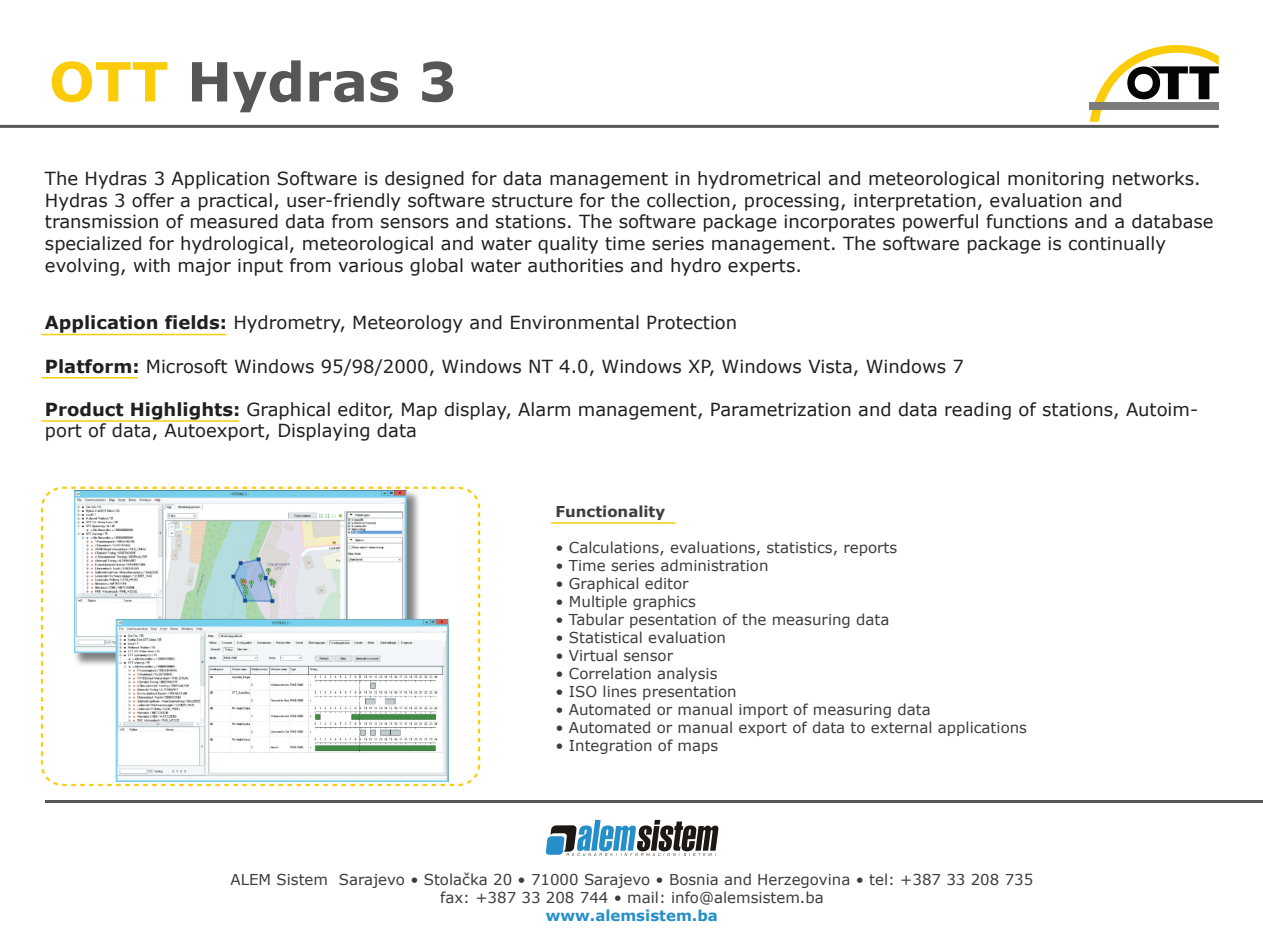
<style>
.page{position:relative;width:1263px;height:931px;background:#fff}
.page>*{position:absolute;margin:0;border:0;box-sizing:border-box;transform-origin:0 0}
.t1{font:700 54px "Verdana";color:#565656}
.t2{font:18px/21.6px "Verdana";color:#231f20}
.t3{font:15px/18px "Verdana";color:#3c3d3d;text-align:center}
.t4{font:700 15px "Verdana";color:#268fc9}
.t5{font:700 15px "Verdana";color:#3c3d3d}
.s1{color:#fccc0a}
.s2{font-weight:700}
</style>
<div class="page">
<hr style="left:0;top:125px;width:1219px;height:3px;background:#565656">
<div style="left:1089px;top:102px;width:130px;height:8px;background:#7c7c7b"></div>
<svg style="left:1090px;top:45px;width:129px;height:77px"></svg>
<hr style="left:41px;top:334px;width:185px;height:1px;background:#fccc0e">
<hr style="left:41px;top:377px;width:97px;height:1px;background:#fccc0e">
<hr style="left:41px;top:420px;width:198px;height:1px;background:#fccc0e">
<hr style="left:45px;top:800px;width:1218px;height:3px;background:#565656">
<div style="left:41px;top:486px;width:439px;height:300px;border:2px dashed #fccc0e;border-radius:21px"></div>
<hr style="left:551px;top:522px;width:124px;height:1px;background:#fccc0e">
<img style="left:74px;top:491px;width:374px;height:290px">
<svg style="left:546px;top:819px;width:172px;height:36px"></svg>
<h1 class="t1" style="left:49px;top:44px;width:409px"><span class="s1">OTT</span> Hydras 3</h1>
<p class="t2" style="left:45px;top:167px;width:1170px">The Hydras 3 Application Software is designed for data management in hydrometrical and meteorological monitoring networks.<br>Hydras 3 offer a practical, user-friendly software structure for the collection, processing, interpretation, evaluation and transmission of measured data from sensors and stations. The software package incorporates powerful functions and a database specialized for hydrological, meteorological and water quality time series management. The software package is continually evolving, with major input from various global water authorities and hydro experts.</p>
<p class="t2" style="left:45px;top:312px;width:694px"><span class="s2">Application fields:</span> Hydrometry, Meteorology and Environmental Protection</p>
<p class="t2" style="left:45px;top:355px;width:920px"><span class="s2">Platform:</span> Microsoft Windows 95/98/2000, Windows NT 4.0, Windows XP, Windows Vista, Windows 7</p>
<p class="t2" style="left:45px;top:398px;width:1155px"><span class="s2">Product Highlights:</span> Graphical editor, Map display, Alarm management, Parametrization and data reading of stations, Autoim&shy;port of data, Autoexport, Displaying data</p>
<p class="t5" style="left:555px;top:501px;width:111px">Functionality</p>
<p class="t3" style="left:555px;top:538px;width:343px">• Calculations, evaluations, statistics, reports</p>
<p class="t3" style="left:555px;top:556px;width:215px">• Time series administration</p>
<p class="t3" style="left:555px;top:574px;width:135px">• Graphical editor</p>
<p class="t3" style="left:555px;top:592px;width:142px">• Multiple graphics</p>
<p class="t3" style="left:555px;top:610px;width:336px">• Tabular pesentation of the measuring data</p>
<p class="t3" style="left:555px;top:628px;width:172px">• Statistical evaluation</p>
<p class="t3" style="left:555px;top:646px;width:119px">• Virtual sensor</p>
<p class="t3" style="left:555px;top:664px;width:164px">• Correlation analysis</p>
<p class="t3" style="left:555px;top:682px;width:183px">• ISO lines presentation</p>
<p class="t3" style="left:555px;top:700px;width:377px">• Automated or manual import of measuring data</p>
<p class="t3" style="left:555px;top:718px;width:473px">• Automated or manual export of data to external applications</p>
<p class="t3" style="left:555px;top:736px;width:164px">• Integration of maps</p>
<p class="t3" style="left:230px;top:870px;width:804px">ALEM Sistem Sarajevo • Stolačka 20 • 71000 Sarajevo • Bosnia and Herzegovina • tel: +387 33 208 735 fax: +387 33 208 744 • mail: info@alemsistem.ba</p>
<p class="t4" style="left:546px;top:905px;width:173px">www.alemsistem.ba</p>
</div>
